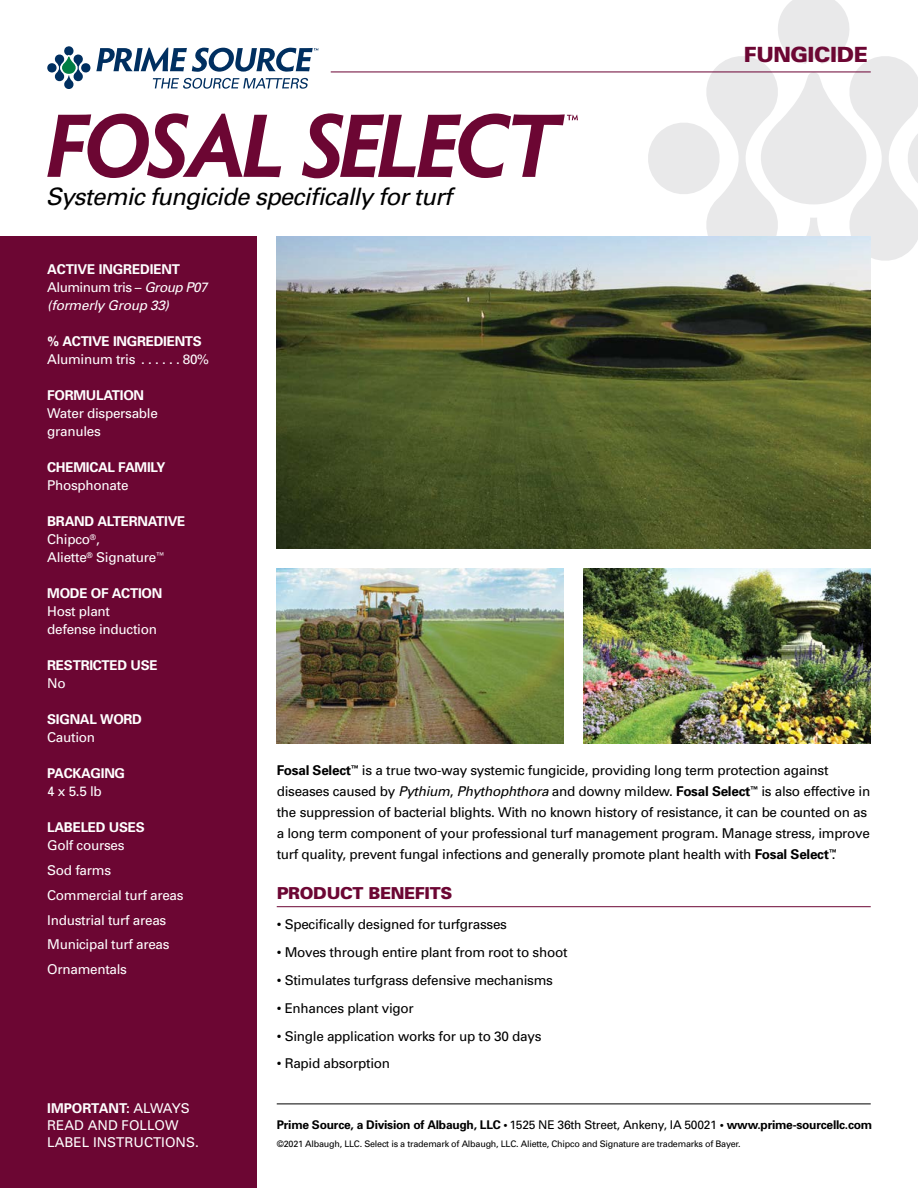
<style>
.page{position:relative;width:918px;height:1188px;background:#fff}
.page>*{position:absolute;margin:0;border:0;box-sizing:border-box;transform-origin:0 0}
.t1{font:italic 24px "Univers";letter-spacing:-.03em;color:#000}
.t2{font:900 21px "Univers";letter-spacing:-.02em;color:#6c0633}
.t3{font:900 16.5px "Univers";letter-spacing:-.02em;color:#6c0633}
.t4{font:13.5px/21px "Univers";letter-spacing:-.02em;color:#000}
.t5{font:13.5px/24.8px "Univers";letter-spacing:-.02em;color:#fff}
.t6{font:700 13.5px "Univers";letter-spacing:-.02em;color:#fff}
.t7{font:italic 13.5px/18px "Univers";letter-spacing:-.02em;color:#fff}
.t8{font:13.5px/17.2px "Univers";color:#fff}
.t9{font:700 12px "Univers";letter-spacing:-.02em;color:#000}
.t10{font:9px "Univers";letter-spacing:-.025em;color:#000}
.s1{font-weight:700;font-style:normal}
.s2{font-style:normal}
.s3{font-weight:700}
.s4{font-style:italic}
.s5{font-weight:400}
</style>
<div class="page">
<div style="left:0;top:236px;width:256px;height:952px;background:#6c0633"></div>
<hr style="left:277px;top:906px;width:594px;height:1px;background:#6c0633">
<svg style="left:648px;top:0;width:270px;height:261px"></svg>
<svg style="left:302px;top:113px;width:276px;height:65px"></svg>
<svg style="left:47px;top:113px;width:234px;height:65px"></svg>
<hr style="left:277px;top:1104px;width:594px;height:1px;background:#000">
<hr style="left:331px;top:72px;width:540px;height:1px;background:#6a0032">
<svg style="left:47px;top:46px;width:271px;height:43px"></svg>
<img style="left:277px;top:236px;width:594px;height:312px">
<img style="left:277px;top:568px;width:287px;height:175px">
<img style="left:584px;top:568px;width:287px;height:176px">
<h1 class="t1" style="left:46px;top:182px;width:408px">Systemic fungicide specifically for turf</h1>
<h2 class="t2" style="left:744px;top:42px;width:125px">FUNGICIDE</h2>
<p class="t7" style="left:47px;top:260px;width:162px"><span class="s1">ACTIVE INGREDIENT<br></span><span class="s2">Aluminum tris –</span> Group P07 (formerly Group 33)</p>
<p class="t6" style="left:47px;top:333px;width:156px">% ACTIVE INGREDIENTS</p>
<p class="t5" style="left:47px;top:347px;width:93px">Aluminum tris ......</p>
<p class="t5" style="left:183px;top:347px;width:28px">80%</p>
<p class="t6" style="left:47px;top:387px;width:98px">FORMULATION</p>
<p class="t5" style="left:47px;top:404px;width:112px;line-height:18px">Water dispersable granules</p>
<p class="t6" style="left:47px;top:459px;width:120px">CHEMICAL FAMILY</p>
<p class="t5" style="left:47px;top:473px;width:83px">Phosphonate</p>
<p class="t5" style="left:47px;top:512px;width:140px;line-height:18px"><span class="s3">BRAND ALTERNATIVE<br></span>Chipco<sup>®</sup>,<br>Aliette<sup>®</sup> Signature<sup>™</sup></p>
<p class="t6" style="left:47px;top:585px;width:117px">MODE OF ACTION</p>
<p class="t5" style="left:47px;top:602px;width:111px;line-height:18px">Host plant defense induction</p>
<p class="t6" style="left:47px;top:657px;width:112px">RESTRICTED USE</p>
<p class="t5" style="left:47px;top:671px;width:20px">No</p>
<p class="t6" style="left:47px;top:711px;width:96px">SIGNAL WORD</p>
<p class="t5" style="left:47px;top:725px;width:49px">Caution</p>
<p class="t6" style="left:47px;top:765px;width:79px">PACKAGING</p>
<p class="t5" style="left:47px;top:779px;width:56px">4 x 5.5 lb</p>
<p class="t6" style="left:47px;top:819px;width:99px">LABELED USES</p>
<p class="t5" style="left:47px;top:833px;width:138px">Golf courses<br>Sod farms<br>Commercial turf areas<br>Industrial turf areas<br>Municipal turf areas<br>Ornamentals</p>
<p class="t8" style="left:47px;top:1099px;width:153px"><span class="s3">IMPORTANT:</span> ALWAYS<br>READ AND FOLLOW<br>LABEL INSTRUCTIONS.</p>
<p class="t4" style="left:277px;top:760px;width:595px"><span class="s3">Fosal Select</span><sup>™</sup> is a true two-way systemic fungicide, providing long term protection against diseases caused by <span class="s4">Pythium</span>, <span class="s4">Phythophthora</span> and downy mildew. <span class="s3">Fosal Select</span><sup>™</sup> is also effective in the suppression of bacterial blights. With no known history of resistance, it can be counted on as a long term component of your professional turf management program. Manage stress, improve turf quality, prevent fungal infections and generally promote plant health with <span class="s3">Fosal Select</span><sup>™</sup>.</p>
<p class="t3" style="left:277px;top:883px;width:177px">PRODUCT BENEFITS</p>
<p class="t4" style="left:277px;top:914px;width:232px">• Specifically designed for turfgrasses</p>
<p class="t4" style="left:277px;top:942px;width:292px">• Moves through entire plant from root to shoot</p>
<p class="t4" style="left:277px;top:969px;width:278px">• Stimulates turfgrass defensive mechanisms</p>
<p class="t4" style="left:277px;top:997px;width:139px">• Enhances plant vigor</p>
<p class="t4" style="left:277px;top:1025px;width:266px">• Single application works for up to 30 days</p>
<p class="t4" style="left:277px;top:1053px;width:115px">• Rapid absorption</p>
<p class="t9" style="left:277px;top:1117px;width:597px">Prime Source, a Division of Albaugh, LLC • <span class="s5">1525 NE 36th Street, Ankeny, IA 50021</span> • www.prime-sourcellc.com</p>
<p class="t10" style="left:277px;top:1139px;width:465px">©2021 Albaugh, LLC. Select is a trademark of Albaugh, LLC. Aliette, Chipco and Signature are trademarks of Bayer.</p>
</div>
